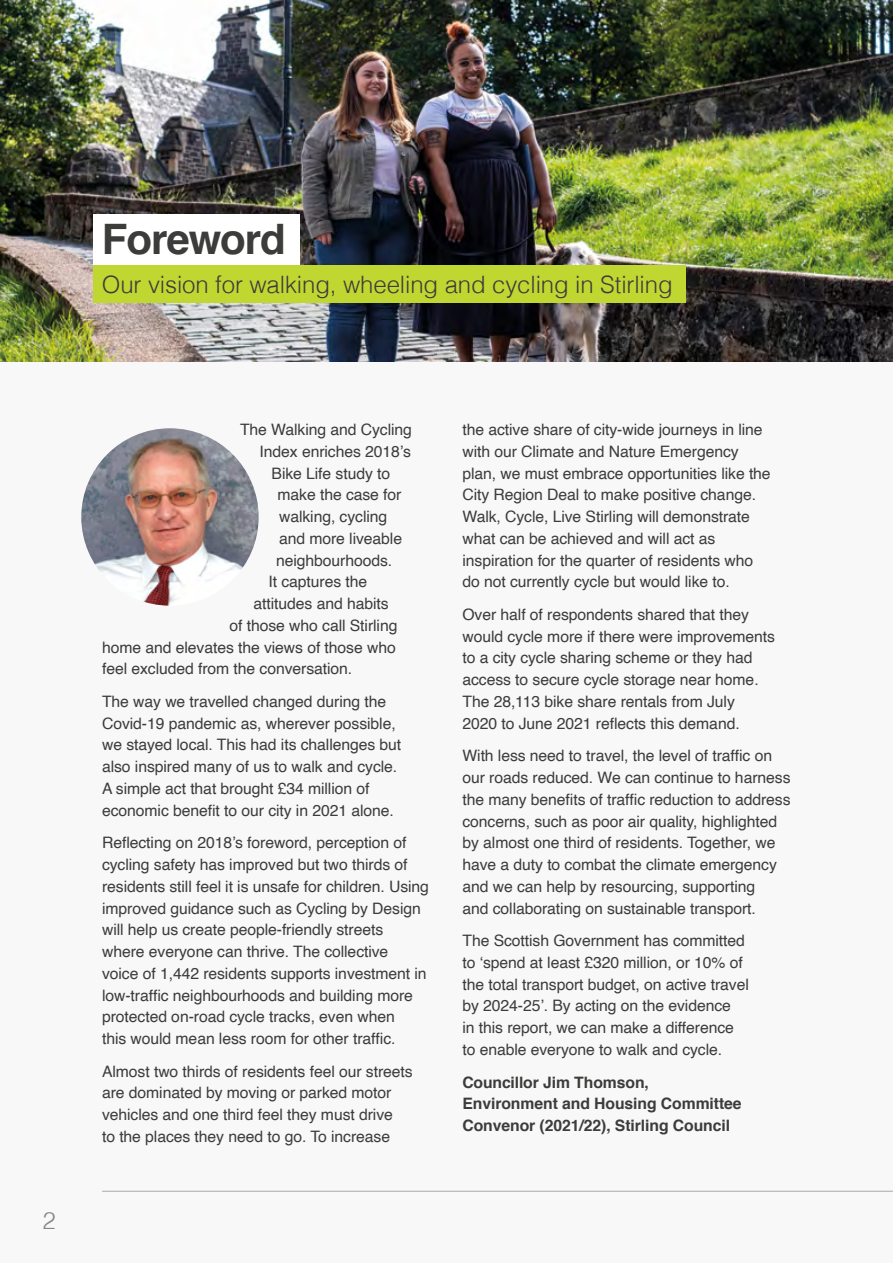
<style>
.page{position:relative;width:893px;height:1263px;background:#fff}
.page>*{position:absolute;margin:0;border:0;box-sizing:border-box;transform-origin:0 0}
.Page_title__not_in_c{font:700 42px "Helvetica";letter-spacing:-.025em;color:#3c3c3b}
.Page_subtitle__p{font:300 24px "Helvetica";letter-spacing:-.005em;color:#3c3c3b}
.t1{font:300 24px "Helvetica";color:#878787}
.Body__balance_ragged{font:15.75px/21.8px "Helvetica";letter-spacing:-.005em;color:#3c3c3b}
.Body__balance_ragged-2{font:700 15.75px/21.8px "Helvetica";letter-spacing:-.005em;color:#3c3c3b}
</style>
<div class="page">
<div style="left:0;top:362px;width:893px;height:901px;background:#f8f8f8"></div>
<hr style="left:102px;top:1191px;width:791px;height:1px;background:#b3b2b2">
<img style="left:0;top:0;width:893px;height:362px">
<img style="left:81px;top:428px;width:178px;height:178px;border-radius:89px">
<div style="left:93px;top:214px;width:207px;height:51px;background:#fff"></div>
<div style="left:93px;top:265px;width:593px;height:38px;background:#c0d631"></div>
<h2 class="Page_title__not_in_c" style="left:102px;top:205px;width:186px">Foreword</h2>
<p class="Page_subtitle__p" style="left:102px;top:264px;width:572px">Our vision for walking, wheeling and cycling in Stirling</p>
<h2 class="t1" style="left:43px;top:1200px;width:15px">2</h2>
<p class="Body__balance_ragged" style="left:240px;top:419px;width:173px">The Walking and Cycling</p>
<p class="Body__balance_ragged" style="left:260px;top:441px;width:153px">Index enriches 2018’s</p>
<p class="Body__balance_ragged" style="left:272px;top:463px;width:120px">Bike Life study to</p>
<p class="Body__balance_ragged" style="left:278px;top:484px;width:125px">make the case for</p>
<p class="Body__balance_ragged" style="left:279px;top:506px;width:110px">walking, cycling</p>
<p class="Body__balance_ragged" style="left:279px;top:528px;width:125px">and more liveable</p>
<p class="Body__balance_ragged" style="left:276px;top:550px;width:118px">neighbourhoods.</p>
<p class="Body__balance_ragged" style="left:269px;top:571px;width:100px">It captures the</p>
<p class="Body__balance_ragged" style="left:254px;top:593px;width:137px">attitudes and habits</p>
<p class="Body__balance_ragged" style="left:230px;top:615px;width:169px">of those who call Stirling</p>
<p class="Body__balance_ragged" style="left:102px;top:637px;width:295px">home and elevates the views of those who</p>
<p class="Body__balance_ragged" style="left:102px;top:658px;width:252px">feel excluded from the conversation.</p>
<p class="Body__balance_ragged" style="left:102px;top:691px;width:301px">The way we travelled changed during the Covid-19 pandemic as, wherever possible, we stayed local. This had its challenges but also inspired many of us to walk and cycle.<br>A simple act that brought £34 million of economic benefit to our city in 2021 alone.</p>
<p class="Body__balance_ragged" style="left:102px;top:832px;width:328px">Reflecting on 2018’s foreword, perception of cycling safety has improved but two thirds of residents still feel it is unsafe for children. Using improved guidance such as Cycling by Design will help us create people-friendly streets where everyone can thrive. The collective<br>voice of 1,442 residents supports investment in low-traffic neighbourhoods and building more protected on-road cycle tracks, even when<br>this would mean less room for other traffic.</p>
<p class="Body__balance_ragged" style="left:102px;top:1061px;width:312px">Almost two thirds of residents feel our streets are dominated by moving or parked motor vehicles and one third feel they must drive<br>to the places they need to go. To increase</p>
<p class="Body__balance_ragged" style="left:462px;top:419px;width:310px">the active share of city-wide journeys in line with our Climate and Nature Emergency plan, we must embrace opportunities like the City Region Deal to make positive change.<br>Walk, Cycle, Live Stirling will demonstrate what can be achieved and will act as inspiration for the quarter of residents who do not currently cycle but would like to.</p>
<p class="Body__balance_ragged" style="left:462px;top:604px;width:314px">Over half of respondents shared that they would cycle more if there were improvements to a city cycle sharing scheme or they had access to secure cycle storage near home.<br>The 28,113 bike share rentals from July<br>2020 to June 2021 reflects this demand.</p>
<p class="Body__balance_ragged" style="left:462px;top:745px;width:330px">With less need to travel, the level of traffic on our roads reduced. We can continue to harness the many benefits of traffic reduction to address concerns, such as poor air quality, highlighted by almost one third of residents. Together, we have a duty to combat the climate emergency and we can help by resourcing, supporting<br>and collaborating on sustainable transport.</p>
<p class="Body__balance_ragged" style="left:462px;top:930px;width:288px">The Scottish Government has committed to ‘spend at least £320 million, or 10% of the total transport budget, on active travel by 2024‑25’. By acting on the evidence<br>in this report, we can make a difference to enable everyone to walk and cycle.</p>
<p class="Body__balance_ragged-2" style="left:462px;top:1071px;width:281px">Councillor Jim Thomson,<br>Environment and Housing Committee<br>Convenor (2021/22), Stirling Council</p>
</div>
